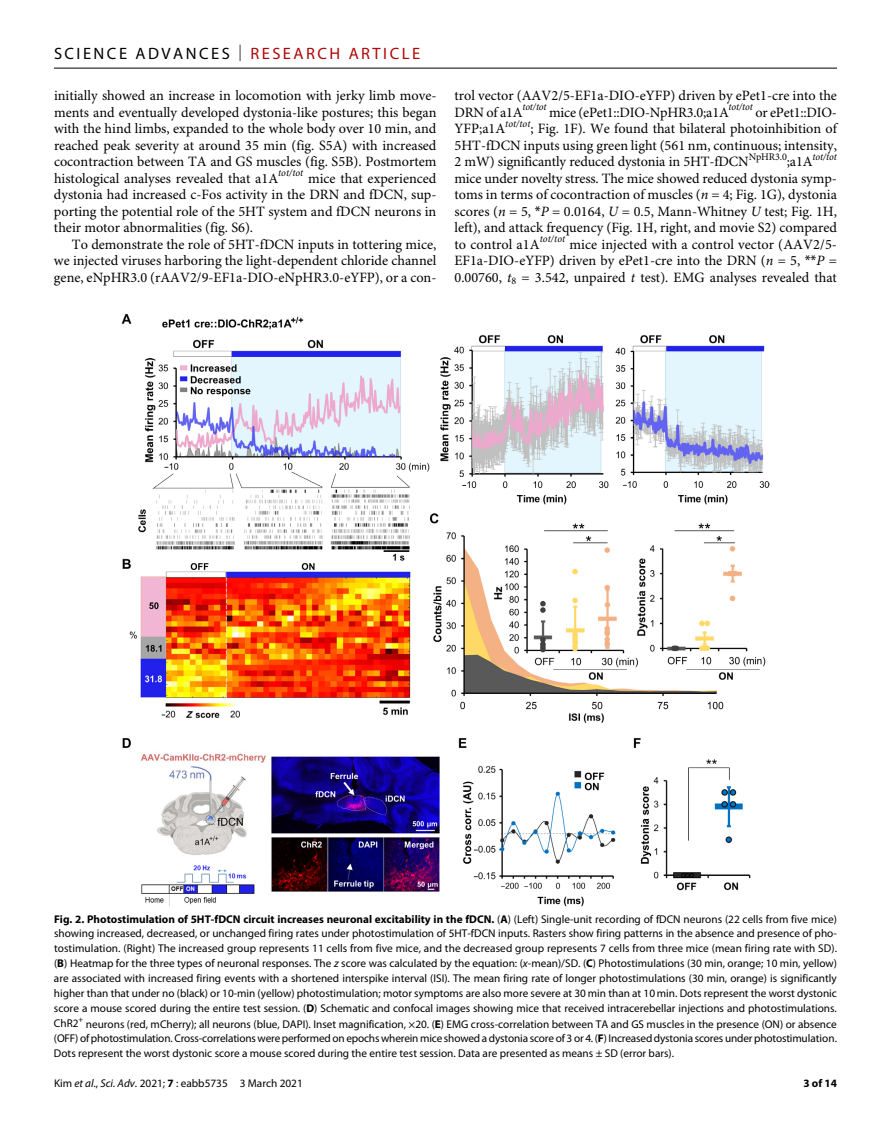
<style>
.page{position:relative;width:891px;height:1134px;background:#fff}
.page>*{position:absolute;margin:0;border:0;box-sizing:border-box;transform-origin:0 0}
.t1{font:16.5px "Myriad Pro";letter-spacing:.15em;color:#000}
.t2{font:14.25px/16.5px "Minion Pro";color:#000;text-align:justify}
.t3{font:11.25px/15px "Myriad Pro";color:#000;text-align:justify}
.t4{font:700 11.25px "Myriad Pro";color:#000}
.s1{font-weight:300}
.s2{color:#b10508}
.s3{font-style:italic}
.s4{font-family:"Myriad Pro"}
.s5{font-weight:700}
</style>
<div class="page">
<hr style="left:54px;top:68px;width:783px;height:1px;background:#000">
<img style="left:122px;top:314px;width:647px;height:592px">
<h1 class="t1" style="left:54px;top:40px;width:368px">SCIENCE ADVANCES <span class="s1">|</span> <span class="s2">RESEARCH ARTICLE</span></h1>
<p class="t2" style="left:54px;top:89px;width:384px">initially showed an increase in locomotion with jerky limb move&shy;ments and eventually developed dystonia-like postures; this began with the hind limbs, expanded to the whole body over 10 min, and reached peak severity at around 35 min (fig. S5A) with increased cocontraction between TA and GS muscles (fig. S5B). Postmortem histological analyses revealed that a1A<sup>tot/tot</sup> mice that experienced dystonia had increased c-Fos activity in the DRN and fDCN, sup&shy;porting the potential role of the 5HT system and fDCN neurons in their motor abnormalities (fig. S6).</p>
<p class="t2" style="left:54px;top:237px;width:384px;text-indent:18px">To demonstrate the role of 5HT-fDCN inputs in tottering mice, we injected viruses harboring the light-dependent chloride channel gene, eNpHR3.0 (rAAV2/9-EF1a-DIO-eNpHR3.0-eYFP), or a con-</p>
<p class="t2" style="left:454px;top:89px;width:384px">trol vector (AAV2/5-EF1a-DIO-eYFP) driven by ePet1-cre into the DRN of a1A<sup>tot/tot</sup> mice (ePet1::DIO-NpHR3.0;a1A<sup>tot/tot</sup> or ePet1::DIO-YFP;a1A<sup>tot/tot</sup>; Fig. 1F). We found that bilateral photoinhibition of 5HT-fDCN inputs using green light (561 nm, continuous; intensity, 2 mW) significantly reduced dystonia in 5HT-fDCN<sup>NpHR3.0</sup>;a1A<sup>tot/tot </sup>mice under novelty stress. The mice showed reduced dystonia symp&shy;toms in terms of cocontraction of muscles (<span class="s3">n</span> = 4; Fig. 1G), dystonia scores (<span class="s3">n</span> = 5, <span class="s4">*</span><span class="s3">P</span> = 0.0164, <span class="s3">U</span> = 0.5, Mann-Whitney <span class="s3">U</span> test; Fig. 1H, left), and attack frequency (Fig. 1H, right, and movie S2) compared to control a1A<sup>tot/tot</sup> mice injected with a control vector (AAV2/5- EF1a-DIO-eYFP) driven by ePet1-cre into the DRN (<span class="s3">n</span> = 5, <span class="s4">**</span><span class="s3">P</span> = 0.00760, <span class="s3">t</span><sub>8</sub> = 3.542, unpaired <span class="s3">t</span> test). EMG analyses revealed that</p>
<p class="t3" style="left:54px;top:911px;width:785px"><span class="s5">Fig. 2. Photostimulation of 5HT-fDCN circuit increases neuronal excitability in the fDCN.</span> (<span class="s5">A</span>) (Left) Single-unit recording of fDCN neurons (22 cells from five mice) showing increased, decreased, or unchanged firing rates under photostimulation of 5HT-fDCN inputs. Rasters show firing patterns in the absence and presence of pho&shy;tostimulation. (Right) The increased group represents 11 cells from five mice, and the decreased group represents 7 cells from three mice (mean firing rate with SD). (<span class="s5">B</span>) Heatmap for the three types of neuronal responses. The <span class="s3">z</span> score was calculated by the equation: (<span class="s3">x</span>-mean)/SD. (<span class="s5">C</span>) Photostimulations (30 min, orange; 10 min, yellow) are associated with increased firing events with a shortened interspike interval (ISI). The mean firing rate of longer photostimulations (30 min, orange) is significantly higher than that under no (black) or 10-min (yellow) photostimulation; motor symptoms are also more severe at 30 min than at 10 min. Dots represent the worst dystonic score a mouse scored during the entire test session. (<span class="s5">D</span>) Schematic and confocal images showing mice that received intracerebellar injections and photostimulations.<br>ChR2<sup>+</sup> neurons (red, mCherry); all neurons (blue, DAPI). Inset magnification, ×20. (<span class="s5">E</span>) EMG cross-correlation between TA and GS muscles in the presence (ON) or absence (OFF) of photostimulation. Cross-correlations were performed on epochs wherein mice showed a dystonia score of 3 or 4. (<span class="s5">F</span>) Increased dystonia scores under photostimulation.<br>Dots represent the worst dystonic score a mouse scored during the entire test session. Data are presented as means ± SD (error bars).</p>
<p class="t3" style="left:54px;top:1076px;width:250px">Kim <span class="s3">et al</span>., <span class="s3">Sci. Adv.</span> 2021; <span class="s5">7</span> : eabb5735 3 March 2021</p>
<p class="t4" style="left:803px;top:1074px;width:35px">3 of 14</p>
</div>
